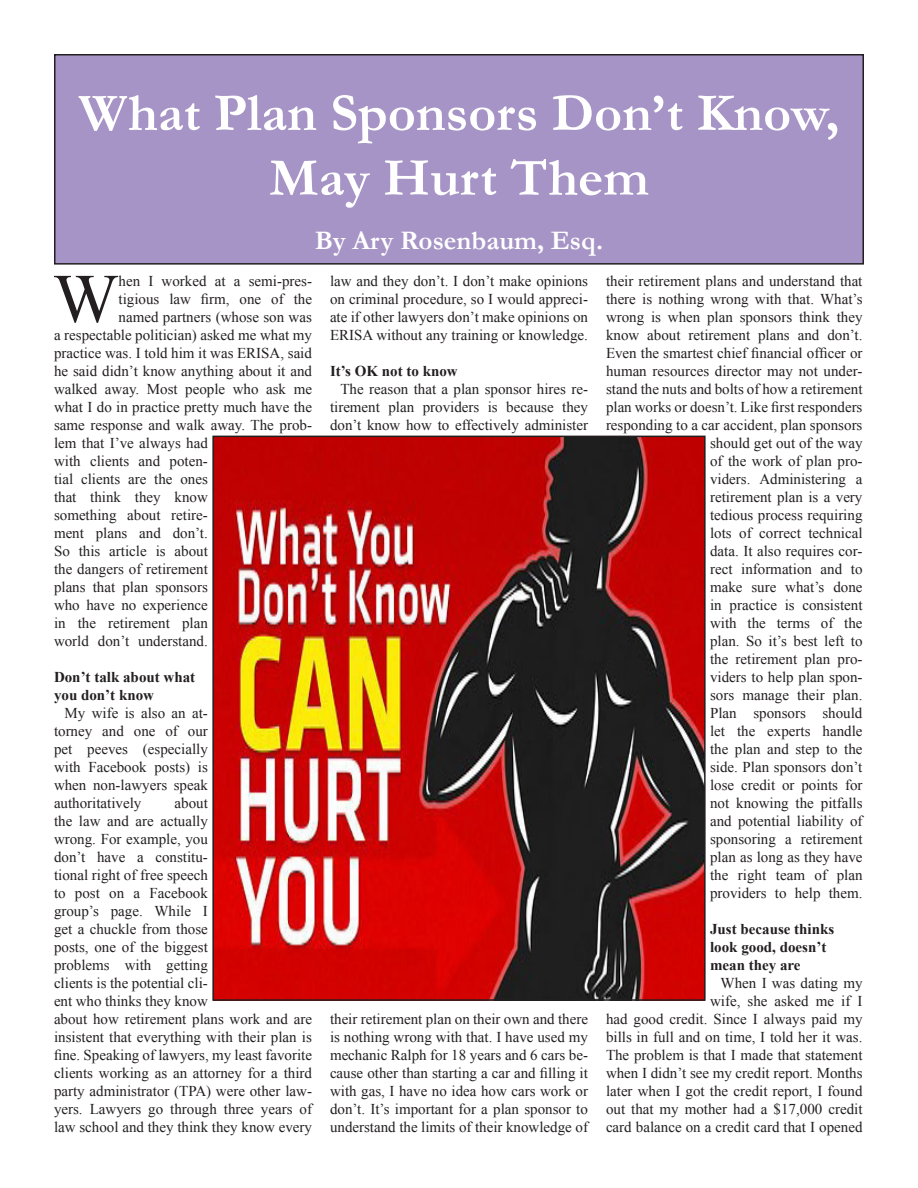
<style>
.page{position:relative;width:918px;height:1188px;background:#fff}
.page>*{position:absolute;margin:0;border:0;box-sizing:border-box;transform-origin:0 0}
.t1{font:69.3px "Times New Roman";color:#231f20}
.t2{font:700 54px/64.8px "Garamond";color:#fff;text-align:center}
.t3{font:700 27px "Garamond";color:#fff}
.t4{font:15px/18px "Times New Roman";color:#231f20;text-align:justify}
.t5{font:700 15px/18px "Times New Roman";color:#231f20}
</style>
<div class="page">
<div style="left:55px;top:55px;width:808px;height:209px;background:#a694c6"></div>
<div style="left:54px;top:54px;width:810px;height:211px;border:2px solid #231f20"></div>
<img style="left:215px;top:439px;width:488px;height:559px">
<div style="left:212px;top:436px;width:494px;height:565px;border:2px solid #231f20"></div>
<p class="t2" style="left:79px;top:80px;width:762px">What Plan Sponsors Don’t Know,<br>May Hurt Them</p>
<p class="t3" style="left:315px;top:224px;width:290px">By Ary Rosenbaum, Esq.</p>
<p class="t1" style="left:53px;top:252px;width:67px">W</p>
<p class="t4" style="left:119px;top:272px;width:195px">hen I worked at a semi-pres-</p>
<p class="t4" style="left:330px;top:272px;width:260px">law and they don’t. I don’t make opinions on criminal procedure, so I would appreci&shy;ate if other lawyers don’t make opinions on ERISA without any training or knowledge.</p>
<p class="t5" style="left:330px;top:361px;width:129px">It’s OK not to know</p>
<p class="t4" style="left:330px;top:380px;width:260px;text-indent:10px">The reason that a plan sponsor hires re&shy;tirement plan providers is because they don’t know how to effectively administer</p>
<p class="t4" style="left:606px;top:272px;width:258px;text-align:right">their retirement plans and understand that there is nothing wrong with that. What’s wrong is when plan sponsors think they know about retirement plans and don’t.<br>Even the smartest chief financial officer or human resources director may not under&shy;stand the nuts and bolts of how a retirement plan works or doesn’t. Like first responders responding to a car accident, plan sponsors should get out of the way<br>of the work of plan pro-<br>viders. Administering a<br>retirement plan is a very<br>tedious process requiring<br>lots of correct technical<br>data. It also requires cor-<br>rect information and to<br>make sure what’s done<br>in practice is consistent<br>with the terms of the<br>plan. So it’s best left to<br>the retirement plan pro-<br>viders to help plan spon-<br>sors manage their plan.<br>Plan sponsors should<br>let the experts handle<br>the plan and step to the<br>side. Plan sponsors don’t<br>lose credit or points for<br>not knowing the pitfalls<br>and potential liability of<br>sponsoring a retirement<br>plan as long as they have<br>the right team of plan<br>providers to help them.</p>
<p class="t5" style="left:710px;top:919px;width:126px">Just because thinks look good, doesn’t mean they are</p>
<p class="t4" style="left:606px;top:974px;width:258px;text-align:right">When I was dating my<br>wife, she asked me if I<br>had good credit. Since I always paid my bills in full and on time, I told her it was.<br>The problem is that I made that statement when I didn’t see my credit report. Months later when I got the credit report, I found out that my mother had a $17,000 credit card balance on a credit card that I opened</p>
<p class="t4" style="left:119px;top:290px;width:195px">tigious law firm, one of the</p>
<p class="t4" style="left:119px;top:308px;width:195px">named partners (whose son was</p>
<p class="t4" style="left:54px;top:326px;width:260px">a respectable politician) asked me what my</p>
<p class="t4" style="left:54px;top:344px;width:260px">practice was. I told him it was ERISA, said</p>
<p class="t4" style="left:54px;top:362px;width:260px">he said didn’t know anything about it and</p>
<p class="t4" style="left:54px;top:380px;width:259px">walked away. Most people who ask me</p>
<p class="t4" style="left:54px;top:398px;width:260px">what I do in practice pretty much have the</p>
<p class="t4" style="left:54px;top:416px;width:259px">same response and walk away. The prob-</p>
<p class="t4" style="left:54px;top:434px;width:155px">lem that I’ve always had</p>
<p class="t4" style="left:54px;top:452px;width:155px">with clients and poten-</p>
<p class="t4" style="left:54px;top:470px;width:155px">tial clients are the ones</p>
<p class="t4" style="left:54px;top:488px;width:155px">that think they know</p>
<p class="t4" style="left:54px;top:506px;width:155px">something about retire-</p>
<p class="t4" style="left:54px;top:524px;width:155px">ment plans and don’t.</p>
<p class="t4" style="left:54px;top:542px;width:155px">So this article is about</p>
<p class="t4" style="left:54px;top:560px;width:155px">the dangers of retirement</p>
<p class="t4" style="left:54px;top:578px;width:155px">plans that plan sponsors</p>
<p class="t4" style="left:54px;top:596px;width:155px">who have no experience</p>
<p class="t4" style="left:54px;top:614px;width:155px">in the retirement plan</p>
<p class="t4" style="left:54px;top:632px;width:155px">world don’t understand.</p>
<p class="t5" style="left:54px;top:667px;width:143px">Don’t talk about what you don’t know</p>
<p class="t4" style="left:54px;top:704px;width:155px;text-indent:10px">My wife is also an at&shy;torney and one of our pet peeves (especially with Facebook posts) is when non-lawyers speak authoritatively</p>
<p class="t4" style="left:54px;top:794px;width:260px;text-align:left;text-indent:121px">about<br>the law and are actually<br>wrong. For example, you<br>don’t have a constitu-<br>tional right of free speech<br>to post on a Facebook<br>group’s page. While I<br>get a chuckle from those<br>posts, one of the biggest<br>problems with getting<br>clients is the potential cli-<br>ent who thinks they know<br>about how retirement plans work and are insistent that everything with their plan is fine. Speaking of lawyers, my least favorite clients working as an attorney for a third party administrator (TPA) were other law&shy;yers. Lawyers go through three years of law school and they think they know every</p>
<p class="t4" style="left:330px;top:1010px;width:260px">their retirement plan on their own and there is nothing wrong with that. I have used my mechanic Ralph for 18 years and 6 cars be&shy;cause other than starting a car and filling it with gas, I have no idea how cars work or don’t. It’s important for a plan sponsor to understand the limits of their knowledge of</p>
</div>
